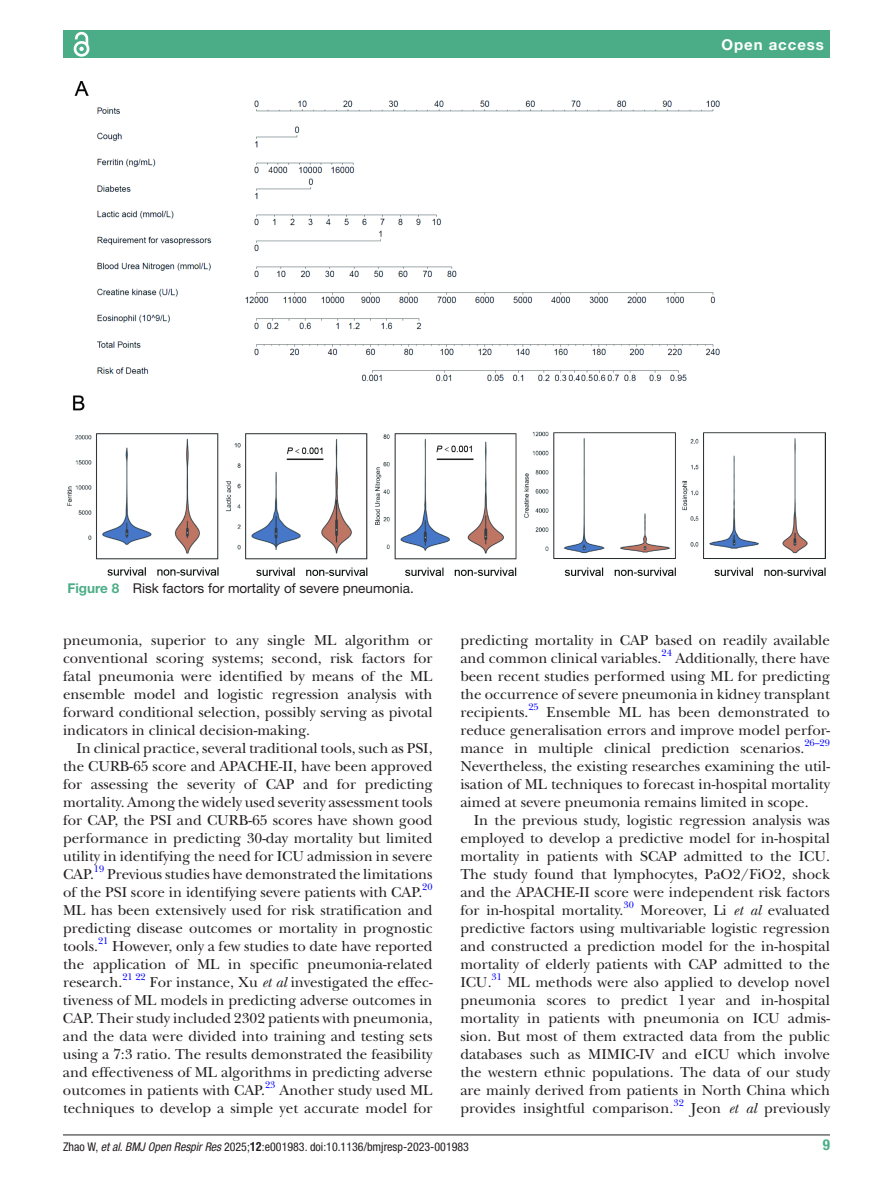
<style>
.page{position:relative;width:893px;height:1191px;background:#fff}
.page>*{position:absolute;margin:0;border:0;box-sizing:border-box;transform-origin:0 0}
.t1{font:15px/18px "New Baskerville";color:#231f20;text-align:justify}
.t2{font:700 15px "Helvetica Neue LT Std";letter-spacing:.065em;color:#fff}
.t3{font:700 condensed 15px "Helvetica Neue LT Std";color:#4bad87}
.t4{font:13.5px "Helvetica Neue LT Std";color:#231f20}
.t5{font:condensed 12px "Helvetica Neue LT Std";color:#231f20}
.t6{font:9.9px "New Baskerville";color:#00f}
.s1{font-weight:700;color:#4bad87}
.s2{font-style:italic}
.s3{font-family:"Helvetica";font-weight:700}
</style>
<div class="page">
<hr style="left:63px;top:1134px;width:767px;height:1px;background:#231f20">
<div style="left:63px;top:31px;width:767px;height:27px;background:#4bad87"></div>
<svg style="left:73px;top:31px;width:17px;height:26px"></svg>
<img style="left:68px;top:81px;width:757px;height:494px">
<p class="t2" style="left:721px;top:35px;width:104px">Open access</p>
<p class="t4" style="left:68px;top:580px;width:348px"><span class="s1">Figure 8</span> Risk factors for mortality of severe pneumonia.</p>
<p class="t1" style="left:63px;top:631px;width:371px">pneumonia, superior to any single ML algorithm or conventional scoring systems; second, risk factors for fatal pneumonia were identified by means of the ML ensemble model and logistic regression analysis with forward conditional selection, possibly serving as pivotal indicators in clinical decision-making.</p>
<p class="t1" style="left:63px;top:739px;width:371px;text-indent:14px">In clinical practice, several traditional tools, such as PSI, the CURB-65 score and APACHE-II, have been approved for assessing the severity of CAP and for predicting mortality. Among the widely used severity assessment tools for CAP, the PSI and CURB-65 scores have shown good performance in predicting 30-day mortality but limited utility in identifying the need for ICU admission in severe CAP.<sup>19</sup> Previous studies have demonstrated the limitations of the PSI score in identifying severe patients with CAP.</p>
<p class="t6" style="left:422px;top:881px;width:12px">20</p>
<p class="t1" style="left:63px;top:901px;width:371px">ML has been extensively used for risk stratification and predicting disease outcomes or mortality in prognostic tools.</p>
<p class="t6" style="left:98px;top:935px;width:12px">21</p>
<p class="t1" style="left:63px;top:937px;width:371px;text-indent:49px">However, only a few studies to date have reported the application of ML in specific pneumonia-related research.</p>
<p class="t6" style="left:122px;top:971px;width:25px">21 22</p>
<p class="t1" style="left:63px;top:973px;width:371px;text-indent:87px">For instance, Xu <span class="s2">et al</span> investigated the effec&shy;tiveness of ML models in predicting adverse outcomes in CAP. Their study included 2302 patients with pneumonia, and the data were divided into training and testing sets using a 7:3 ratio. The results demonstrated the feasibility and effectiveness of ML algorithms in predicting adverse outcomes in patients with CAP.</p>
<p class="t6" style="left:265px;top:1079px;width:12px">23</p>
<p class="t1" style="left:63px;top:1081px;width:371px;text-align:right">Another study used ML<br>techniques to develop a simple yet accurate model for</p>
<p class="t1" style="left:460px;top:631px;width:371px">predicting mortality in CAP based on readily available and common clinical variables.</p>
<p class="t6" style="left:662px;top:647px;width:12px">24</p>
<p class="t1" style="left:460px;top:649px;width:371px;text-indent:215px">Additionally, there have been recent studies performed using ML for predicting the occurrence of severe pneumonia in kidney transplant recipients.</p>
<p class="t6" style="left:528px;top:701px;width:12px">25</p>
<p class="t1" style="left:460px;top:703px;width:371px;text-indent:86px">Ensemble ML has been demonstrated to reduce generalisation errors and improve model perfor&shy;mance in multiple clinical prediction scenarios.</p>
<p class="t6" style="left:804px;top:737px;width:27px">26–29</p>
<p class="t1" style="left:460px;top:757px;width:371px">Nevertheless, the existing researches examining the util&shy;isation of ML techniques to forecast in-hospital mortality aimed at severe pneumonia remains limited in scope.</p>
<p class="t1" style="left:460px;top:811px;width:371px;text-indent:14px">In the previous study, logistic regression analysis was employed to develop a predictive model for in-hospital mortality in patients with SCAP admitted to the ICU.<br>The study found that lymphocytes, PaO2/FiO2, shock and the APACHE-II score were independent risk factors for in-hospital mortality.<sup>30</sup></p>
<p class="t1" style="left:460px;top:901px;width:371px;text-indent:180px">Moreover, Li <span class="s2">et al</span> evaluated predictive factors using multivariable logistic regression and constructed a prediction model for the in-hospital mortality of elderly patients with CAP admitted to the ICU.</p>
<p class="t6" style="left:492px;top:971px;width:12px">31</p>
<p class="t1" style="left:460px;top:973px;width:371px;text-indent:47px">ML methods were also applied to develop novel pneumonia scores to predict 1year and in-hospital mortality in patients with pneumonia on ICU admis&shy;sion. But most of them extracted data from the public databases such as MIMIC-IV and eICU which involve the western ethnic populations. The data of our study are mainly derived from patients in North China which provides insightful comparison.</p>
<p class="t6" style="left:673px;top:1097px;width:12px">32</p>
<p class="t1" style="left:691px;top:1099px;width:140px">Jeon <span class="s2">et al</span> previously</p>
<p class="t5" style="left:63px;top:1139px;width:408px">Zhao W, <span class="s2">et al</span>. <span class="s2">BMJ Open Respir Res</span> 2025;<span class="s3">12</span>:e001983. doi:10.1136/bmjresp-2023-001983</p>
<p class="t3" style="left:823px;top:1135px;width:9px">9</p>
</div>
